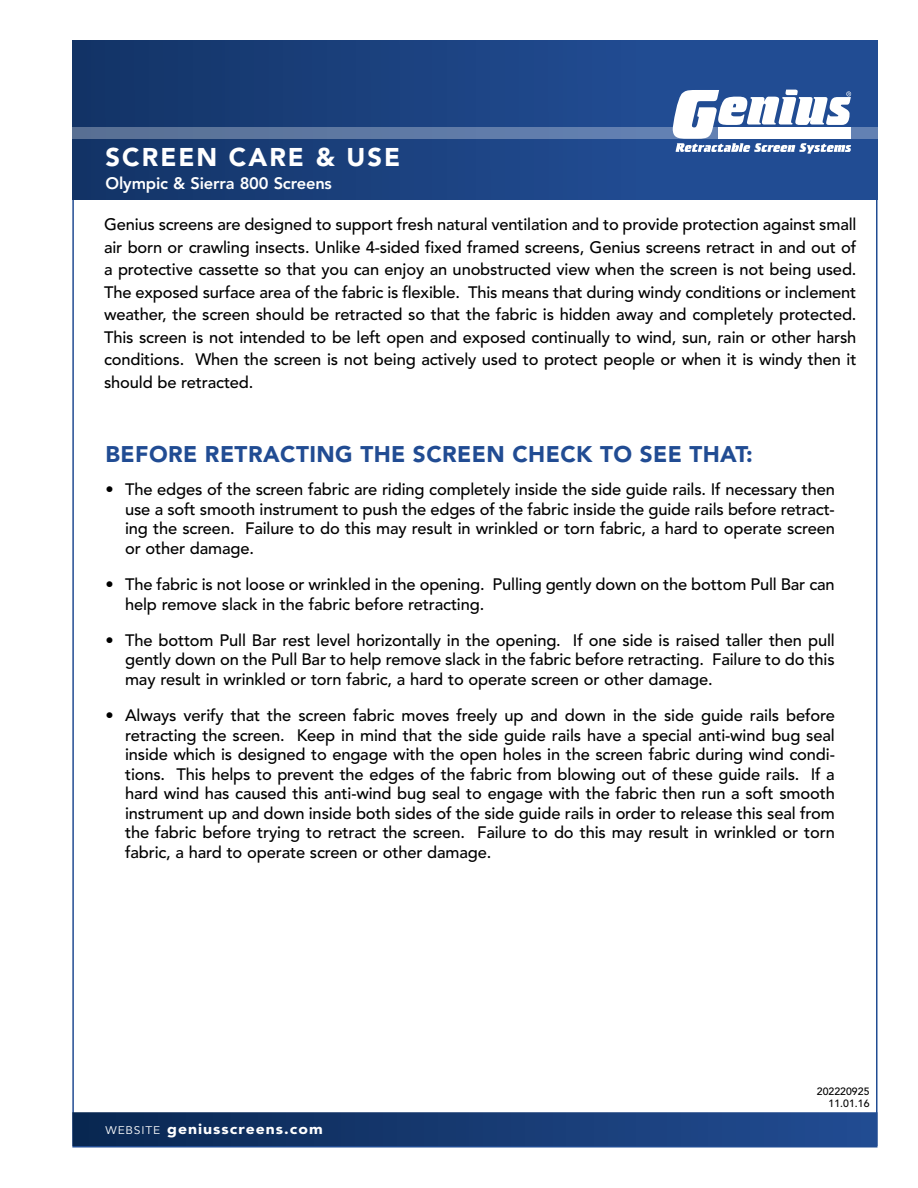
<style>
.page{position:relative;width:918px;height:1188px;background:#fff}
.page>*{position:absolute;margin:0;border:0;box-sizing:border-box;transform-origin:0 0}
.t1{font:900 25.5px "Avenir";letter-spacing:.08em;color:#fff}
.t2{font:900 22.5px "Avenir";letter-spacing:.02em;color:#214c93}
.t3{font:500 16.5px/19.5px "Avenir";letter-spacing:-.01em;color:#000;text-align:justify}
.t4{font:800 16.5px "Avenir";letter-spacing:-.01em;color:#fff}
.t5{font:900 14.55px "Avenir";letter-spacing:.065em;color:#fff;scale:1.09 1}
.t6{font:500 10.5px/12px "Avenir";color:#000;text-align:right}
.s1{font-weight:400;font-size:11.1px}
</style>
<div class="page">
<div style="left:72px;top:40px;width:806px;height:160px;background:linear-gradient(to right,#15366a,#24519c)"></div>
<svg style="left:673px;top:90px;width:178px;height:64px"></svg>
<svg style="left:72px;top:127px;width:806px;height:11px"></svg>
<div style="left:72px;top:1112px;width:806px;height:34px;background:linear-gradient(to right,#092751,#234d93)"></div>
<h1 class="t1" style="left:106px;top:142px;width:296px">SCREEN CARE &amp; USE</h1>
<p class="t4" style="left:106px;top:173px;width:228px">Olympic &amp; Sierra 800 Screens</p>
<p class="t3" style="left:104px;top:214px;width:754px;line-height:22.5px">Genius screens are designed to support fresh natural ventilation and to provide protection against small air born or crawling insects. Unlike 4-sided fixed framed screens, Genius screens retract in and out of a protective cassette so that you can enjoy an unobstructed view when the screen is not being used.<br>The exposed surface area of the fabric is flexible. This means that during windy conditions or inclement weather, the screen should be retracted so that the fabric is hidden away and completely protected.<br>This screen is not intended to be left open and exposed continually to wind, sun, rain or other harsh conditions. When the screen is not being actively used to protect people or when it is windy then it should be retracted.</p>
<h2 class="t2" style="left:106px;top:441px;width:649px">BEFORE RETRACTING THE SCREEN CHECK TO SEE THAT:</h2>
<p class="t3" style="left:125px;top:480px;width:711px;text-indent:-20px">• The edges of the screen fabric are riding completely inside the side guide rails. If necessary then use a soft smooth instrument to push the edges of the fabric inside the guide rails before retract&shy;ing the screen. Failure to do this may result in wrinkled or torn fabric, a hard to operate screen or other damage.</p>
<p class="t3" style="left:125px;top:575px;width:711px;text-indent:-20px">• The fabric is not loose or wrinkled in the opening. Pulling gently down on the bottom Pull Bar can help remove slack in the fabric before retracting.</p>
<p class="t3" style="left:125px;top:631px;width:711px;text-indent:-20px">• The bottom Pull Bar rest level horizontally in the opening. If one side is raised taller then pull gently down on the Pull Bar to help remove slack in the fabric before retracting. Failure to do this may result in wrinkled or torn fabric, a hard to operate screen or other damage.</p>
<p class="t3" style="left:125px;top:706px;width:711px;text-indent:-20px">• Always verify that the screen fabric moves freely up and down in the side guide rails before retracting the screen. Keep in mind that the side guide rails have a special anti-wind bug seal inside which is designed to engage with the open holes in the screen fabric during wind condi&shy;tions. This helps to prevent the edges of the fabric from blowing out of these guide rails. If a hard wind has caused this anti-wind bug seal to engage with the fabric then run a soft smooth instrument up and down inside both sides of the side guide rails in order to release this seal from the fabric before trying to retract the screen. Failure to do this may result in wrinkled or torn fabric, a hard to operate screen or other damage.</p>
<p class="t5" style="left:106px;top:1120px;width:201px"><span class="s1">WEBSITE</span> geniusscreens.com</p>
<p class="t6" style="left:817px;top:1086px;width:54px">202220925<br>11.01.16</p>
</div>
